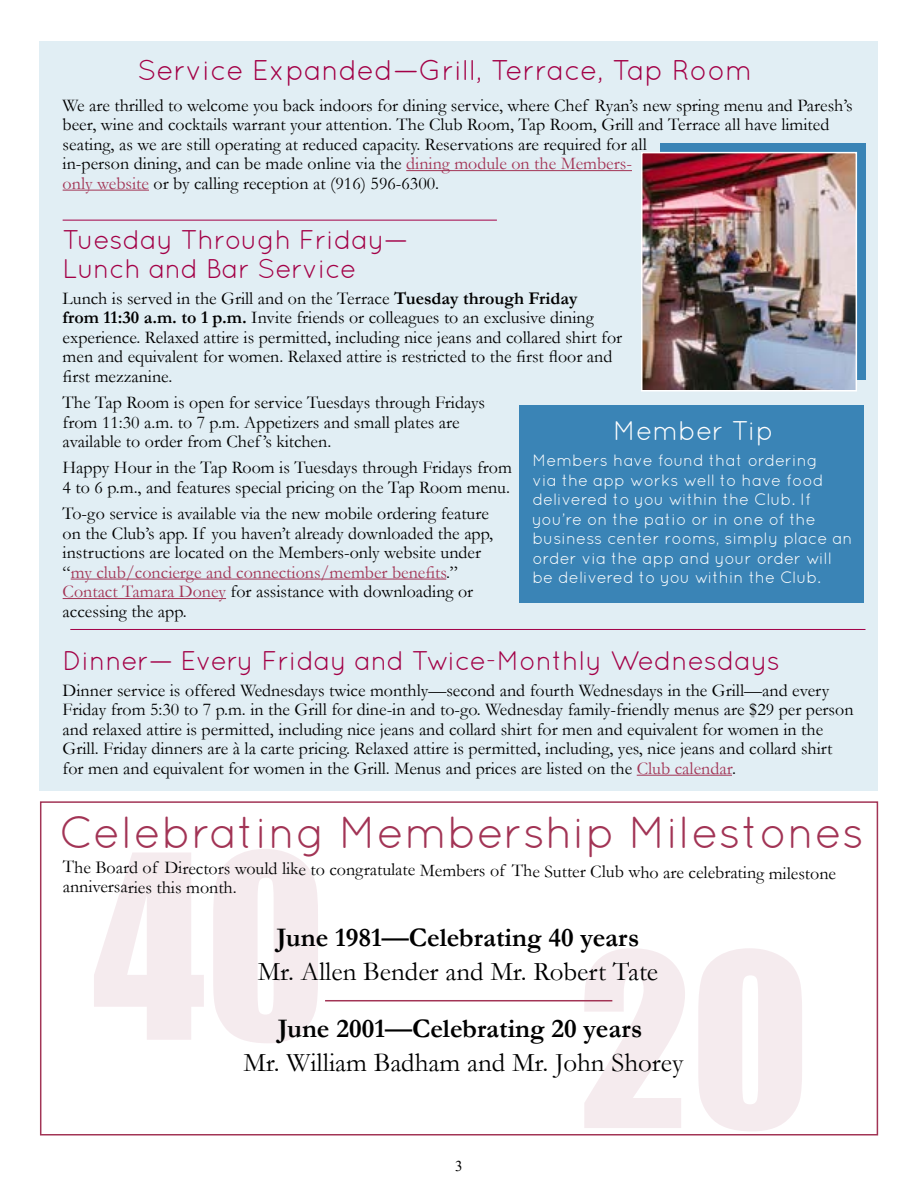
<style>
.page{position:relative;width:918px;height:1188px;background:#fff}
.page>*{position:absolute;margin:0;border:0;box-sizing:border-box;transform-origin:0 0}
.t1{font:45px "Quicksand";color:#a23455}
.t2{font:28.5px "Quicksand";color:#a30046}
.t3{font:27px/28.5px "Quicksand";letter-spacing:-.01em;color:#a30046}
.t4{font:27px "Garamond";color:#000}
.t5{font:700 27px "Garamond";color:#000}
.t6{font:27px "Quicksand";color:#fff}
.t7{font:18px/19.5px "Garamond";color:#000}
.t8{font:16.5px/19.5px "Quicksand";color:#fff}
.t9{font:15px "Times New Roman";color:#000}
.s1{color:#a23455}
.s2{font-weight:700}
</style>
<div class="page">
<div style="left:40px;top:41px;width:838px;height:750px;background:#e1eef4"></div>
<hr style="left:70px;top:629px;width:795px;height:1px;background:#a30046">
<hr style="left:637px;top:775px;width:95px;height:1px;background:#a23455">
<hr style="left:63px;top:220px;width:434px;height:1px;background:#a30046">
<hr style="left:406px;top:170px;width:226px;height:1px;background:#a23455">
<hr style="left:63px;top:190px;width:86px;height:1px;background:#a23455">
<hr style="left:71px;top:579px;width:375px;height:1px;background:#a23455">
<hr style="left:63px;top:598px;width:163px;height:1px;background:#a23455">
<div style="left:660px;top:144px;width:206px;height:236px;background:#3a84b6"></div>
<img style="left:644px;top:155px;width:210px;height:234px">
<div style="left:641px;top:152px;width:216px;height:240px;border:2px solid #fff"></div>
<div style="left:519px;top:405px;width:345px;height:197px;background:#3a84b6"></div>
<svg style="left:94px;top:849px;width:224px;height:194px"></svg>
<svg style="left:584px;top:948px;width:218px;height:183px"></svg>
<hr style="left:325px;top:1000px;width:287px;height:1px;background:#a23455">
<div style="left:40px;top:801px;width:838px;height:335px;border:2px solid #a23455"></div>
<h2 class="t2" style="left:138px;top:54px;width:616px">Service Expanded—Grill, Terrace, Tap Room</h2>
<p class="t7" style="left:63px;top:95px;width:792px">We are thrilled to welcome you back indoors for dining service, where Chef Ryan’s new spring menu and Paresh’s beer, wine and cocktails warrant your attention. The Club Room, Tap Room, Grill and Terrace all have limited seating, as we are still operating at reduced capacity. Reservations are required for all<br>in-person dining, and can be made online via the <span class="s1">dining module on the Members-<br>only website</span> or by calling reception at (916) 596-6300.</p>
<h3 class="t3" style="left:63px;top:225px;width:347px">Tuesday Through Friday—<br>Lunch and Bar Service</h3>
<p class="t7" style="left:63px;top:288px;width:561px">Lunch is served in the Grill and on the Terrace <span class="s2">Tuesday through Friday<br>from 11:30 a.m. to 1 p.m.</span> Invite friends or colleagues to an exclusive dining experience. Relaxed attire is permitted, including nice jeans and collared shirt for men and equivalent for women. Relaxed attire is restricted to the first floor and first mezzanine.</p>
<p class="t7" style="left:63px;top:392px;width:424px">The Tap Room is open for service Tuesdays through Fridays from 11:30 a.m. to 7 p.m. Appetizers and small plates are available to order from Chef ’s kitchen.</p>
<p class="t7" style="left:63px;top:458px;width:451px">Happy Hour in the Tap Room is Tuesdays through Fridays from<br>4 to 6 p.m., and features special pricing on the Tap Room menu.</p>
<p class="t7" style="left:63px;top:503px;width:432px">To-go service is available via the new mobile ordering feature on the Club’s app. If you haven’t already downloaded the app, instructions are located on the Members-only website under “<span class="s1">my club/concierge and connections/member benefits</span>.” <span class="s1">Contact Tamara Doney</span> for assistance with downloading or accessing the app.</p>
<h3 class="t6" style="left:613px;top:415px;width:162px">Member Tip</h3>
<p class="t8" style="left:532px;top:451px;width:322px">Members have found that ordering<br>via the app works well to have food delivered to you within the Club. If you’re on the patio or in one of the business center rooms, simply place an order via the app and your order will be delivered to you within the Club.</p>
<h3 class="t3" style="left:63px;top:646px;width:719px">Dinner— Every Friday and Twice-Monthly Wednesdays</h3>
<p class="t7" style="left:63px;top:680px;width:792px">Dinner service is offered Wednesdays twice monthly—second and fourth Wednesdays in the Grill—and every Friday from 5:30 to 7 p.m. in the Grill for dine-in and to-go. Wednesday family-friendly menus are $29 per person and relaxed attire is permitted, including nice jeans and collard shirt for men and equivalent for women in the Grill. Friday dinners are à la carte pricing. Relaxed attire is permitted, including, yes, nice jeans and collard shirt for men and equivalent for women in the Grill. Menus and prices are listed on the <span class="s1">Club calendar</span>.</p>
<h1 class="t1" style="left:59px;top:806px;width:807px">Celebrating Membership Milestones</h1>
<p class="t7" style="left:63px;top:861px;width:775px;line-height:16.8px">The Board of Directors would like to congratulate Members of The Sutter Club who are celebrating milestone anniversaries this month.</p>
<h3 class="t5" style="left:277px;top:919px;width:364px">June 1981—Celebrating 40 years</h3>
<h3 class="t4" style="left:258px;top:953px;width:402px">Mr. Allen Bender and Mr. Robert Tate</h3>
<h3 class="t5" style="left:278px;top:1010px;width:366px">June 2001—Celebrating 20 years</h3>
<h3 class="t4" style="left:243px;top:1044px;width:442px">Mr. William Badham and Mr. John Shorey</h3>
<p class="t9" style="left:455px;top:1156px;width:9px">3</p>
</div>
